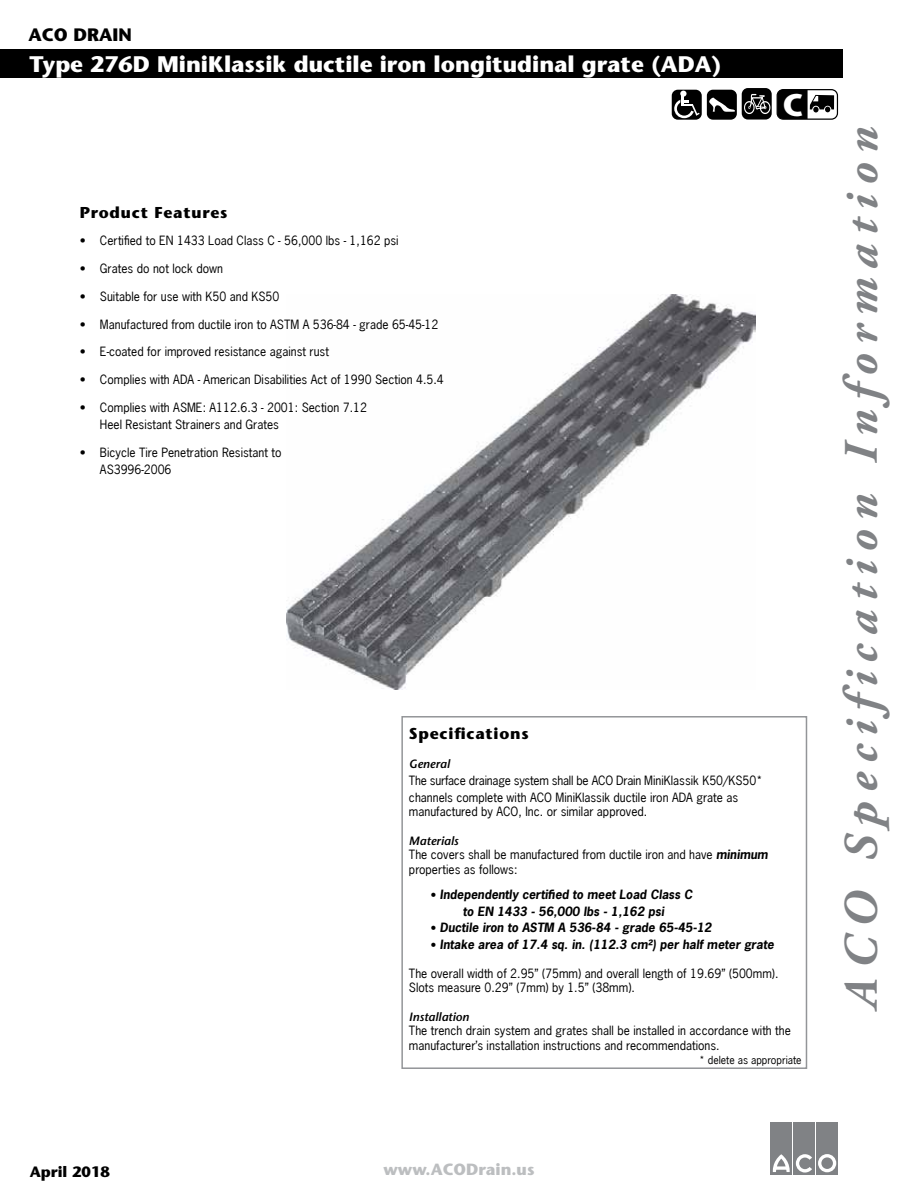
<style>
.page{position:relative;width:918px;height:1188px;background:#fff}
.page>*{position:absolute;margin:0;border:0;box-sizing:border-box;transform-origin:0 0}
.t1{font:italic 700 48px "Adobe Garamond Pro";letter-spacing:.2em;color:#808285}
.t2{font:700 31.35px "Stone Sans";color:#fff}
.t3{font:700 22.5px "Stone Sans";color:#fff}
.t4{font:700 18px "Stone Sans";color:#000}
.t5{font:700 16.2px "Stone Sans";color:#bcbec0}
.t6{font:700 15.75px "Stone Sans";letter-spacing:.05em;color:#000}
.t7{font:700 15px "Stone Sans";color:#000}
.t8{font:12px/17px "News Gothic";color:#000}
.t9{font:italic 700 12px/17px "News Gothic";color:#000;text-align:center}
.t10{font:italic 600 12px "Stone Sans";color:#000}
.t11{font:10.5px "News Gothic";color:#000}
.s1{font-weight:700;font-style:italic}
.s2{font-family:"Stone Sans";font-weight:600}
</style>
<div class="page">
<img style="left:286px;top:295px;width:470px;height:394px">
<div style="left:401px;top:716px;width:406px;height:353px;background:#fff;border:2px solid #939598"></div>
<svg style="left:777px;top:90px;width:60px;height:29px"></svg>
<div style="left:777px;top:89px;width:61px;height:31px;border:1px solid #000;border-radius:6px"></div>
<svg style="left:777px;top:90px;width:57px;height:29px"></svg>
<div style="left:742px;top:88px;width:30px;height:32px;background:#000;border-radius:6px"></div>
<svg style="left:744px;top:94px;width:26px;height:20px"></svg>
<div style="left:672px;top:90px;width:30px;height:30px;background:#000;border-radius:6px"></div>
<div style="left:680px;top:91px;width:7px;height:6px;background:#fff;border-radius:50%"></div>
<svg style="left:673px;top:95px;width:27px;height:24px"></svg>
<div style="left:707px;top:90px;width:30px;height:30px;background:#000;border-radius:6px"></div>
<svg style="left:709px;top:97px;width:26px;height:15px"></svg>
<div style="left:771px;top:1122px;width:21px;height:52px;background:#808285"></div>
<div style="left:794px;top:1122px;width:21px;height:52px;background:#808285"></div>
<div style="left:816px;top:1122px;width:22px;height:52px;background:#808285"></div>
<svg style="left:818px;top:1154px;width:18px;height:18px"></svg>
<svg style="left:772px;top:1154px;width:40px;height:19px"></svg>
<div style="left:0;top:50px;width:843px;height:28px;background:#000"></div>
<h3 class="t4" style="left:28px;top:24px;width:105px">ACO DRAIN</h3>
<h3 class="t3" style="left:30px;top:51px;width:693px">Type 276D MiniKlassik ductile iron longitudinal grate (ADA)</h3>
<h3 class="t6" style="left:80px;top:203px;width:149px">Product Features</h3>
<p class="t8" style="left:80px;top:232px;width:320px">• Certified to EN 1433 Load Class C - 56,000 lbs - 1,162 psi</p>
<p class="t8" style="left:80px;top:260px;width:145px">• Grates do not lock down</p>
<p class="t8" style="left:80px;top:288px;width:201px">• Suitable for use with K50 and KS50</p>
<p class="t8" style="left:80px;top:316px;width:360px">• Manufactured from ductile iron to ASTM A 536-84 - grade 65-45-12</p>
<p class="t8" style="left:80px;top:343px;width:251px">• E-coated for improved resistance against rust</p>
<p class="t8" style="left:80px;top:371px;width:366px">• Complies with ADA - American Disabilities Act of 1990 Section 4.5.4</p>
<p class="t8" style="left:100px;top:399px;width:269px;text-indent:-20px">• Complies with ASME: A112.6.3 - 2001: Section 7.12<br>Heel Resistant Strainers and Grates</p>
<p class="t8" style="left:100px;top:444px;width:183px;text-indent:-20px">• Bicycle Tire Penetration Resistant to<br>AS3996-2006</p>
<h2 class="t2" style="left:783px;top:86px;width:22px">C</h2>
<p class="t7" style="left:30px;top:1162px;width:82px">April 2018</p>
<h3 class="t6" style="left:409px;top:724px;width:121px">Specifications</h3>
<p class="t10" style="left:409px;top:756px;width:42px">General</p>
<p class="t8" style="left:409px;top:772px;width:355px">The surface drainage system shall be ACO Drain MiniKlassik K50/KS50* channels complete with ACO MiniKlassik ductile iron ADA grate as</p>
<p class="t8" style="left:409px;top:803px;width:240px">manufactured by ACO, Inc. or similar approved.</p>
<p class="t10" style="left:409px;top:833px;width:51px">Materials</p>
<p class="t8" style="left:409px;top:847px;width:360px;line-height:14.4px">The covers shall be manufactured from ductile iron and have <span class="s1">minimum </span>properties as follows:</p>
<p class="t9" style="left:430px;top:885px;width:264px"><span class="s2">•</span> Independently certified to meet Load Class C to EN 1433 - 56,000 lbs - 1,162 psi</p>
<p class="t9" style="left:430px;top:919px;width:283px"><span class="s2">•</span> Ductile iron to ASTM A 536-84 - grade 65-45-12</p>
<p class="t9" style="left:430px;top:936px;width:345px"><span class="s2">•</span> Intake area of 17.4 sq. in. (112.3 cm²) per half meter grate</p>
<p class="t8" style="left:409px;top:966px;width:371px;line-height:14.4px">The overall width of 2.95” (75mm) and overall length of 19.69” (500mm).<br>Slots measure 0.29” (7mm) by 1.5” (38mm).</p>
<p class="t10" style="left:409px;top:1010px;width:62px">Installation</p>
<p class="t8" style="left:409px;top:1024px;width:384px;line-height:14.4px">The trench drain system and grates shall be installed in accordance with the manufacturer’s installation instructions and recommendations.</p>
<p class="t11" style="left:699px;top:1053px;width:104px">* delete as appropriate</p>
<h3 class="t5" style="left:383px;top:1160px;width:153px">www.ACODrain.us</h3>
<h1 class="t1" style="left:834px;top:1008px;width:882px;rotate:-90deg">ACO Specification Information</h1>
</div>
